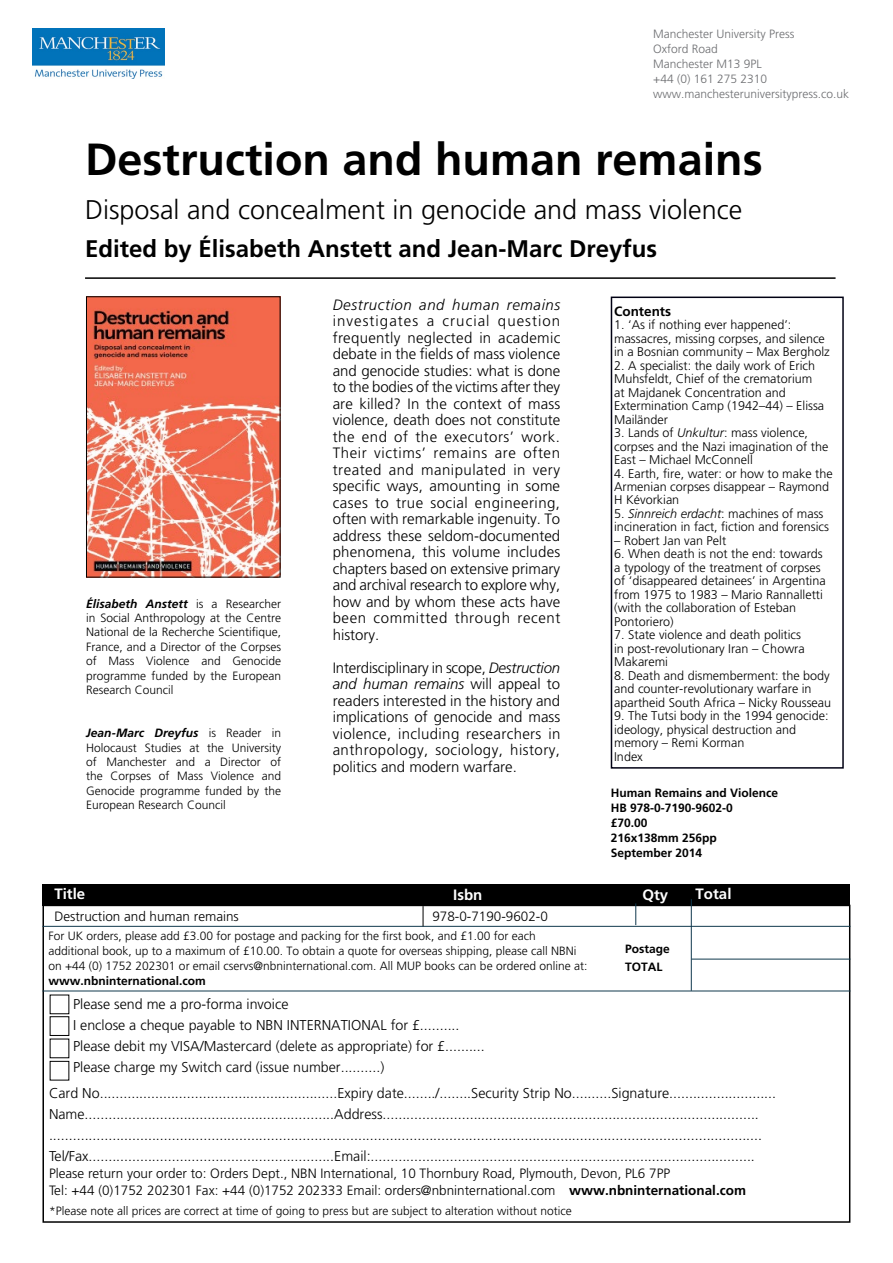
<style>
.page{position:relative;width:893px;height:1263px;background:#fff}
.page>*{position:absolute;margin:0;border:0;box-sizing:border-box;transform-origin:0 0}
.t1{font:700 45px "Frutiger";color:#000}
.t2{font:300 27px "Frutiger";color:#000}
.t3{font:700 24px "Frutiger";color:#000}
.t4{font:300 15px/16.5px "Frutiger";letter-spacing:.03em;color:#000;text-align:justify}
.t5{font:italic 300 15px "Frutiger";letter-spacing:.04em;color:#000}
.t6{font:700 15px "Frutiger";color:#fff}
.t7{font:300 14.25px/21px "Frutiger";color:#000}
.t8{font:300 13.5px/17.2px "Frutiger";color:#000}
.t9{font:700 13.5px "Frutiger";color:#000}
.t10{font:300 12.6px/13.5px "Frutiger";color:#000}
.t11{font:300 12px/14.4px "Frutiger";color:#000;text-align:justify}
.t12{font:700 12px/15px "Frutiger";color:#000}
.t13{font:300 12px/15px "Frutiger";color:#6d6e71}
.s1{font-weight:700;font-style:italic}
.s2{font-style:italic}
.s3{font-weight:700}
</style>
<div class="page">
<div style="left:43px;top:884px;width:807px;height:22px;background:#000"></div>
<div style="left:42px;top:905px;width:808px;height:318px;border:2px solid #000"></div>
<hr style="left:42px;top:926px;width:808px;height:1px;background:#10384d">
<svg style="left:635px;top:903px;width:1px;height:22px"></svg>
<hr style="left:691px;top:899px;width:1px;height:92px;background:#10384d">
<hr style="left:692px;top:959px;width:158px;height:1px;background:#10384d">
<hr style="left:42px;top:991px;width:808px;height:1px;background:#10384d">
<div style="left:50px;top:1016px;width:19px;height:20px;border:1px solid #000"></div>
<div style="left:50px;top:1061px;width:19px;height:19px;border:1px solid #000"></div>
<img style="left:33px;top:29px;width:132px;height:50px">
<svg style="left:423px;top:906px;width:1px;height:20px"></svg>
<hr style="left:85px;top:277px;width:750px;height:2px;background:#000">
<div style="left:611px;top:297px;width:233px;height:472px;border:2px solid #000013"></div>
<img style="left:88px;top:299px;width:190px;height:276px">
<p class="t13" style="left:653px;top:26px;width:198px">Manchester University Press<br>Oxford Road<br>Manchester M13 9PL<br>+44 (0) 161 275 2310 www.manchesteruniversitypress.co.uk</p>
<h1 class="t1" style="left:85px;top:133px;width:679px">Destruction and human remains</h1>
<h2 class="t2" style="left:85px;top:194px;width:659px">Disposal and concealment in genocide and mass violence</h2>
<h3 class="t3" style="left:85px;top:235px;width:574px">Edited by Élisabeth Anstett and Jean-Marc Dreyfus</h3>
<p class="t11" style="left:86px;top:596px;width:196px"><span class="s1">Élisabeth Anstett</span> is a Researcher in Social Anthropology at the Centre National de la Recherche Scientifique, France, and a Director of the Corpses of Mass Violence and Genocide programme funded by the European Research Council</p>
<p class="t11" style="left:86px;top:726px;width:196px"><span class="s1">Jean-Marc Dreyfus</span> is Reader in Holocaust Studies at the University of Manchester and a Director of the Corpses of Mass Violence and Genocide programme funded by the European Research Council</p>
<p class="t5" style="left:333px;top:296px;width:229px">Destruction and human remains</p>
<p class="t4" style="left:333px;top:313px;width:229px">investigates a crucial question frequently neglected in academic debate in the fields of mass violence and genocide studies: what is done to the bodies of the victims after they are killed? In the context of mass violence, death does not constitute the end of the executors’ work.<br>Their victims’ remains are often treated and manipulated in very specific ways, amounting in some cases to true social engineering, often with remarkable ingenuity. To address these seldom-documented phenomena, this volume includes chapters based on extensive primary and archival research to explore why, how and by whom these acts have been committed through recent history.</p>
<p class="t4" style="left:333px;top:659px;width:229px">Interdisciplinary in scope, <span class="s2">Destruction and human remains</span> will appeal to readers interested in the history and implications of genocide and mass violence, including researchers in anthropology, sociology, history, politics and modern warfare.</p>
<p class="t6" style="left:54px;top:884px;width:32px">Title</p>
<p class="t6" style="left:453px;top:886px;width:31px">Isbn</p>
<p class="t11" style="left:48px;top:928px;width:540px;line-height:15px;text-align:left">For UK orders, please add £3.00 for postage and packing for the first book, and £1.00 for each additional book, up to a maximum of £10.00. To obtain a quote for overseas shipping, please call NBNi on +44 (0) 1752 202301 or email cservs@nbninternational.com. All MUP books can be ordered online at:</p>
<p class="t12" style="left:48px;top:973px;width:159px">www.nbninternational.com</p>
<p class="t8" style="left:54px;top:907px;width:186px">Destruction and human remains</p>
<p class="t8" style="left:432px;top:907px;width:117px">978-0-7190-9602-0</p>
<p class="t7" style="left:73px;top:993px;width:413px">Please send me a pro-forma invoice<br>I enclose a cheque payable to NBN INTERNATIONAL for £..........<br>Please debit my VISA/Mastercard (delete as appropriate) for £..........<br>Please charge my Switch card (issue number..........)</p>
<p class="t9" style="left:614px;top:303px;width:58px">Contents</p>
<p class="t10" style="left:614px;top:318px;width:217px">1. ‘As if nothing ever happened’: massacres, missing corpses, and silence in a Bosnian community – Max Bergholz</p>
<p class="t10" style="left:614px;top:358px;width:212px">2. A specialist: the daily work of Erich<br>Muhsfeldt, Chief of the crematorium at Majdanek Concentration and<br>Extermination Camp (1942–44) – Elissa<br>Mailänder</p>
<p class="t10" style="left:614px;top:426px;width:216px">3. Lands of <span class="s2">Unkultur</span>: mass violence, corpses and the Nazi imagination of the<br>East – Michael McConnell</p>
<p class="t10" style="left:614px;top:466px;width:220px">4. Earth, fire, water: or how to make the<br>Armenian corpses disappear – Raymond<br>H Kévorkian</p>
<p class="t10" style="left:614px;top:507px;width:216px">5. <span class="s2">Sinnreich erdacht</span>: machines of mass incineration in fact, fiction and forensics</p>
<p class="t10" style="left:614px;top:534px;width:114px">– Robert Jan van Pelt</p>
<p class="t10" style="left:614px;top:547px;width:213px">6. When death is not the end: towards a typology of the treatment of corpses of ‘disappeared detainees’ in Argentina from 1975 to 1983 – Mario Rannalletti (with the collaboration of Esteban Pontoriero)</p>
<p class="t10" style="left:614px;top:628px;width:192px">7. State violence and death politics in post-revolutionary Iran – Chowra<br>Makaremi</p>
<p class="t10" style="left:614px;top:669px;width:219px">8. Death and dismemberment: the body and counter-revolutionary warfare in apartheid South Africa – Nicky Rousseau</p>
<p class="t10" style="left:614px;top:709px;width:216px">9. The Tutsi body in the 1994 genocide: ideology, physical destruction and memory – Remi Korman<br>Index</p>
<p class="t12" style="left:611px;top:785px;width:169px">Human Remains and Violence<br>HB 978-0-7190-9602-0<br>£70.00<br>216x138mm 256pp<br>September 2014</p>
<p class="t6" style="left:642px;top:886px;width:27px">Qty</p>
<p class="t12" style="left:625px;top:940px;width:46px;line-height:18px">Postage<br>TOTAL</p>
<p class="t6" style="left:696px;top:884px;width:37px">Total</p>
<p class="t7" style="left:49px;top:1082px;width:729px">Card No............................................................Expiry date......../........Security Strip No..........Signature...........................<br>Name...............................................................Address............................................................................................... ....................................................................................................................................................................................<br>Tel/Fax..............................................................Email:.................................................................................................</p>
<p class="t8" style="left:49px;top:1165px;width:698px">Please return your order to: Orders Dept., NBN International, 10 Thornbury Road, Plymouth, Devon, PL6 7PP<br>Tel: +44 (0)1752 202301 Fax: +44 (0)1752 202333 Email: orders@nbninternational.com <span class="s3">www.nbninternational.com</span></p>
<p class="t11" style="left:49px;top:1203px;width:524px">*Please note all prices are correct at time of going to press but are subject to alteration without notice</p>
</div>
